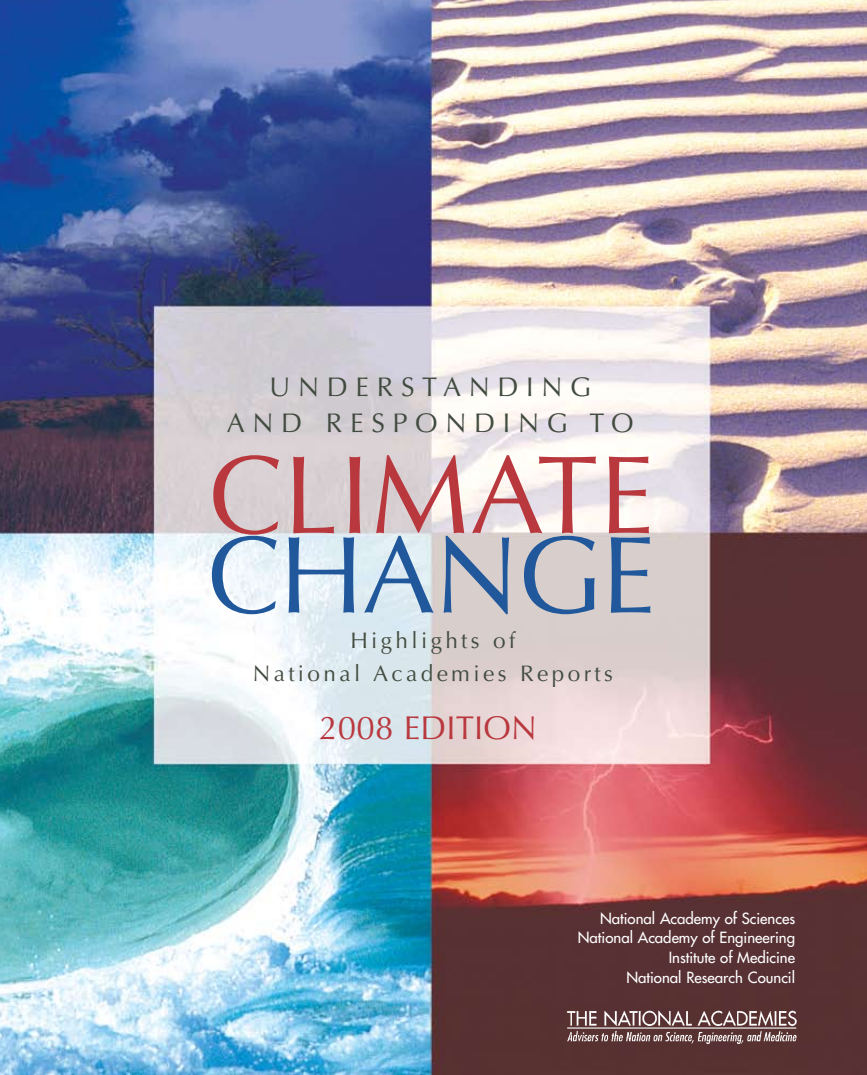
<style>
.page{position:relative;width:867px;height:1075px;background:#fff}
.page>*{position:absolute;margin:0;border:0;box-sizing:border-box;transform-origin:0 0}
.t1{font:111px "Optima";letter-spacing:.005em;color:#b9383e}
.t2{font:109.5px "Optima";letter-spacing:-.015em;color:#20589b}
.t3{font:33px "Optima";letter-spacing:.005em;color:#b9383e}
.t4{font:27px/36px "Optima";letter-spacing:.285em;color:#424b3f;text-align:center}
.t5{font:22.5px/33px "Optima";letter-spacing:.15em;color:#424b3f;text-align:center}
.t6{font:15px/19.5px "Futura";color:#fff;text-align:right}
</style>
<div class="page">
<img style="left:0;top:0;width:866px;height:1075px">
<img style="left:564px;top:1007px;width:236px;height:37px">
<h3 class="t4" style="left:227px;top:369px;width:408px">UNDERSTANDING<br>AND RESPONDING TO</h3>
<h1 class="t1" style="left:209px;top:430px;width:447px">CLIMATE</h1>
<h2 class="t2" style="left:207px;top:511px;width:450px">CHANGE</h2>
<h3 class="t5" style="left:253px;top:624px;width:361px">Highlights of<br>National Academies Reports</h3>
<h3 class="t3" style="left:319px;top:709px;width:219px">2008 EDITION</h3>
<p class="t6" style="left:577px;top:908px;width:219px">National Academy of Sciences<br>National Academy of Engineering<br>Institute of Medicine<br>National Research Council</p>
</div>
